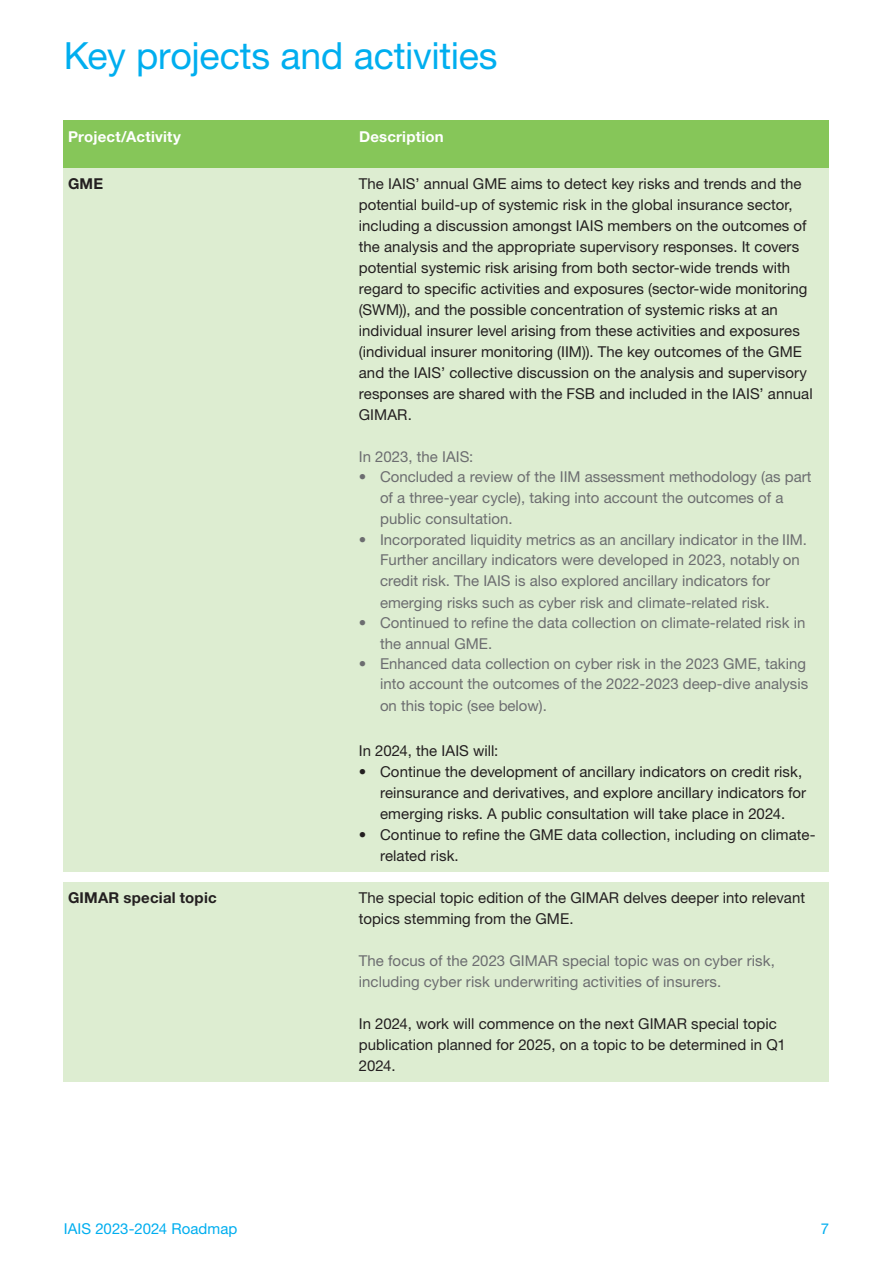
<style>
.page{position:relative;width:893px;height:1263px;background:#fff}
.page>*{position:absolute;margin:0;border:0;box-sizing:border-box;transform-origin:0 0}
.t1{font:37.5px "Helvetica Neue LT Std";letter-spacing:-.01em;color:#00aeef}
.t2{font:15px/21px "Helvetica Neue LT Std";letter-spacing:.005em;color:#231f20}
.t3{font:15px/21px "Helvetica Neue LT Std";color:#6c6d70}
.t4{font:700 15px "Helvetica Neue LT Std";letter-spacing:.015em;color:#fff}
.t5{font:15px "Helvetica Neue LT Std";letter-spacing:.005em;color:#00aeef}
.t6{font:700 15px "Helvetica Neue LT Std";letter-spacing:.015em;color:#231f20}
.s1{font-family:"Arial";font-size:14.25px}
</style>
<div class="page">
<div style="left:64px;top:882px;width:765px;height:200px;background:#ddedd1"></div>
<div style="left:64px;top:168px;width:765px;height:704px;background:#ddedd1"></div>
<div style="left:64px;top:121px;width:765px;height:47px;background:#86c659"></div>
<h1 class="t1" style="left:64px;top:33px;width:435px">Key projects and activities</h1>
<p class="t4" style="left:68px;top:127px;width:114px">Project/Activity</p>
<p class="t4" style="left:359px;top:127px;width:86px">Description</p>
<p class="t6" style="left:68px;top:175px;width:37px">GME</p>
<p class="t2" style="left:359px;top:173px;width:455px">The IAIS’ annual GME aims to detect key risks and trends and the potential build-up of systemic risk in the global insurance sector, including a discussion amongst IAIS members on the outcomes of the analysis and the appropriate supervisory responses. It covers potential systemic risk arising from both sector-wide trends with regard to specific activities and exposures (sector-wide monitoring (SWM)), and the possible concentration of systemic risks at an individual insurer level arising from these activities and exposures (individual insurer monitoring (IIM)). The key outcomes of the GME and the IAIS’ collective discussion on the analysis and supervisory responses are shared with the FSB and included in the IAIS’ annual GIMAR.</p>
<p class="t3" style="left:359px;top:446px;width:116px">In 2023, the IAIS:</p>
<p class="t3" style="left:380px;top:466px;width:433px;text-indent:-21px">• Concluded a review of the IIM assessment methodology (as part of a three-year cycle), taking into account the outcomes of a public consultation.</p>
<p class="t3" style="left:380px;top:528px;width:429px;text-indent:-21px">• Incorporated liquidity metrics as an ancillary indicator in the IIM.<br>Further ancillary indicators were developed in 2023, notably on credit risk. The IAIS is also explor<span class="s1">ed</span> ancillary indicators for emerging risks such as cyber risk and climate-related risk.</p>
<p class="t3" style="left:380px;top:612px;width:427px;text-indent:-21px">• Continued to refine the data collection on climate-related risk in the annual GME.</p>
<p class="t3" style="left:380px;top:653px;width:430px;text-indent:-21px">• Enhanced data collection on cyber risk in the 2023 GME, taking into account the outcomes of the 2022-2023 deep-dive analysis on this topic (see below).</p>
<p class="t2" style="left:359px;top:740px;width:141px">In 2024, the IAIS will:</p>
<p class="t2" style="left:380px;top:761px;width:428px;text-indent:-21px">• Continue the development of ancillary indicators on credit risk, reinsurance and derivatives, and explore ancillary indicators for emerging risks. A public consultation will take place in 2024.</p>
<p class="t2" style="left:380px;top:824px;width:437px;text-indent:-21px">• Continue to refine the GME data collection, including on climate&shy;related risk.</p>
<p class="t2" style="left:359px;top:887px;width:448px">The special topic edition of the GIMAR delves deeper into relevant topics stemming from the GME.</p>
<p class="t3" style="left:359px;top:950px;width:418px">The focus of the 2023 GIMAR special topic was on cyber risk, including cyber risk underwriting activities of insurers.</p>
<p class="t2" style="left:359px;top:1013px;width:428px">In 2024, work will commence on the next GIMAR special topic publication planned for 2025, on a topic to be determined in Q1<br>2024.</p>
<p class="t6" style="left:68px;top:889px;width:150px">GIMAR special topic</p>
<p class="t5" style="left:64px;top:1220px;width:175px">IAIS 2023-2024 Roadmap</p>
<p class="t5" style="left:821px;top:1220px;width:10px">7</p>
</div>
